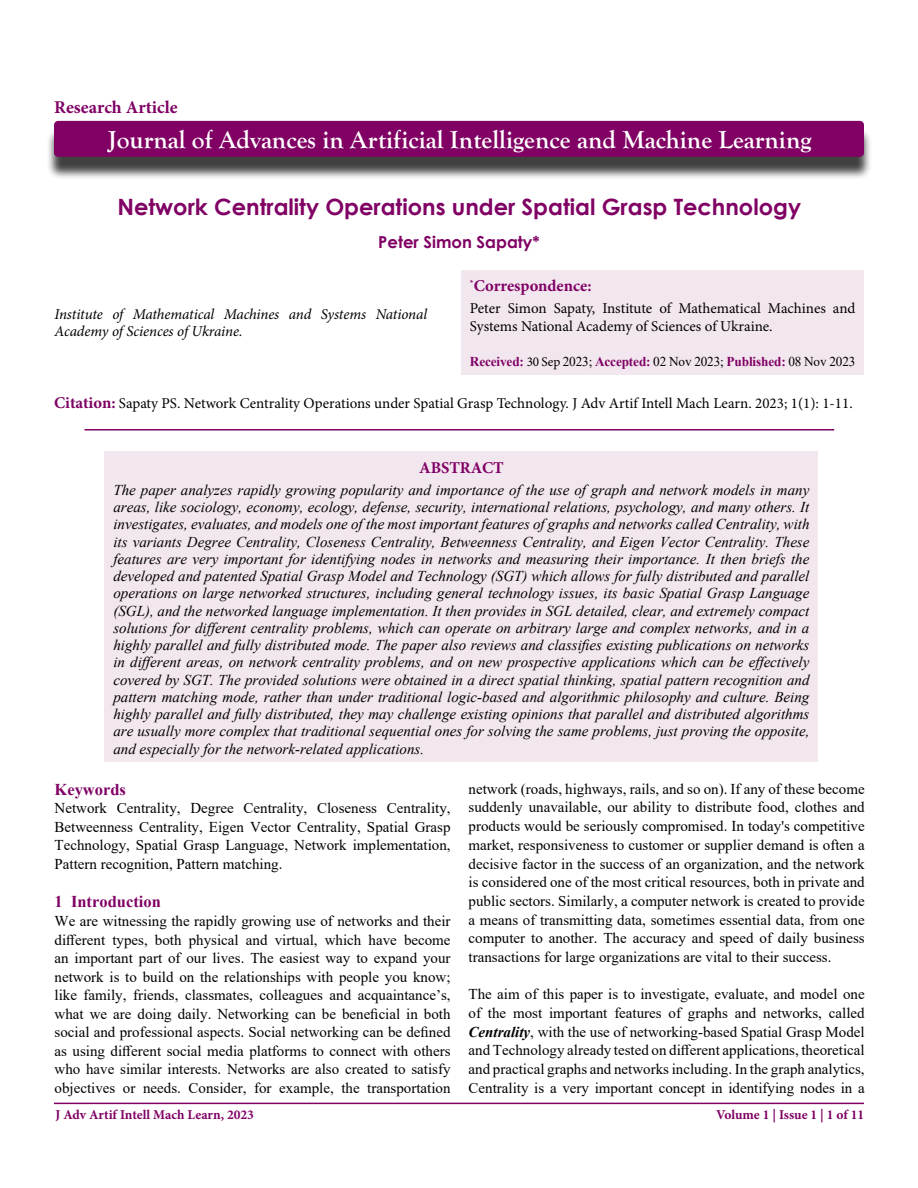
<style>
.page{position:relative;width:918px;height:1188px;background:#fff}
.page>*{position:absolute;margin:0;border:0;box-sizing:border-box;transform-origin:0 0}
.t1{font:700 25.5px "Goudy Old Style T";color:#fff}
.t2{font:700 22.5px "Century Gothic";color:#800064}
.t3{font:700 18px "Minion Pro";color:#800064}
.t4{font:700 16.5px "Minion Pro";color:#800064}
.t5{font:700 16.5px "Times New Roman";color:#800064}
.t6{font:700 16.5px "Century Gothic";color:#800064}
.t7{font:15px/18.8px "Times New Roman";color:#000;text-align:justify}
.t8{font:italic 15px/17.2px "Times New Roman";color:#000;text-align:justify}
.t9{font:15px/18px "Minion Pro";color:#000}
.t10{font:italic 15px/16.5px "Minion Pro";letter-spacing:-.01em;color:#000}
.t11{font:700 13.5px "Times New Roman";letter-spacing:-.01em;color:#800064}
.t12{font:700 13.5px "Minion Pro";color:#800064}
.s1{font-family:"Minion Pro";font-weight:400;color:#000}
.s2{font-weight:400;color:#000}
.s3{font-weight:700;font-size:16.5px;color:#800064}
.s4{font-weight:700;font-style:italic}
</style>
<div class="page">
<hr style="left:54px;top:1103px;width:810px;height:1px;background:#800064">
<div style="left:46px;top:128px;width:826px;height:52px;background:#000;opacity:.75"></div>
<div style="left:54px;top:121px;width:810px;height:36px;background:#800064;border-radius:4px"></div>
<hr style="left:85px;top:429px;width:749px;height:2px;background:#800064">
<div style="left:461px;top:270px;width:403px;height:104px;background:#f2e6ef"></div>
<div style="left:105px;top:452px;width:713px;height:310px;background:#f2e6ef"></div>
<p class="t3" style="left:54px;top:95px;width:125px">Research Article</p>
<h1 class="t1" style="left:108px;top:126px;width:705px">Journal of Advances in Artificial Intelligence and Machine Learning</h1>
<h2 class="t2" style="left:118px;top:190px;width:685px">Network Centrality Operations under Spatial Grasp Technology</h2>
<p class="t6" style="left:378px;top:230px;width:163px">Peter Simon Sapaty*</p>
<p class="t10" style="left:55px;top:306px;width:374px">Institute of Mathematical Machines and Systems National<br>Academy of Sciences of Ukraine.</p>
<p class="t4" style="left:470px;top:274px;width:123px"><sup>*</sup>Correspondence:</p>
<p class="t9" style="left:470px;top:300px;width:387px">Peter Simon Sapaty, Institute of Mathematical Machines and<br>Systems National Academy of Sciences of Ukraine.</p>
<p class="t11" style="left:470px;top:352px;width:387px">Received: <span class="s1">30 Sep</span> <span class="s2">2023;</span> Accepted: <span class="s2">02 Nov 2023;</span> Published: <span class="s2">08 Nov 2023</span></p>
<p class="t9" style="left:54px;top:394px;width:800px"><span class="s3">Citation:</span> Sapaty PS. Network Centrality Operations under Spatial Grasp Technology. J Adv Artif Intell Mach Learn. 2023; 1(1): 1-11.</p>
<p class="t4" style="left:419px;top:456px;width:86px">ABSTRACT</p>
<p class="t8" style="left:113px;top:481px;width:698px">The paper analyzes rapidly growing popularity and importance of the use of graph and network models in many areas, like sociology, economy, ecology, defense, security, international relations, psychology, and many others. It investigates, evaluates, and models one of the most important features of graphs and networks called Centrality, with its variants Degree Centrality, Closeness Centrality, Betweenness Centrality, and Eigen Vector Centrality. These features are very important for identifying nodes in networks and measuring their importance. It then briefs the developed and patented Spatial Grasp Model and Technology (SGT) which allows for fully distributed and parallel operations on large networked structures, including general technology issues, its basic Spatial Grasp Language (SGL), and the networked language implementation. It then provides in SGL detailed, clear, and extremely compact solutions for different centrality problems, which can operate on arbitrary large and complex networks, and in a highly parallel and fully distributed mode. The paper also reviews and classifies existing publications on networks in different areas, on network centrality problems, and on new prospective applications which can be effectively covered by SGT. The provided solutions were obtained in a direct spatial thinking, spatial pattern recognition and pattern matching mode, rather than under traditional logic-based and algorithmic philosophy and culture. Being highly parallel and fully distributed, they may challenge existing opinions that parallel and distributed algorithms are usually more complex that traditional sequential ones for solving the same problems, just proving the opposite, and especially for the network-related applications.</p>
<p class="t5" style="left:55px;top:777px;width:73px">Keywords</p>
<p class="t7" style="left:55px;top:798px;width:398px">Network Centrality, Degree Centrality, Closeness Centrality, Betweenness Centrality, Eigen Vector Centrality, Spatial Grasp Technology, Spatial Grasp Language, Network implementation, Pattern recognition, Pattern matching.</p>
<p class="t5" style="left:55px;top:890px;width:108px">1 Introduction</p>
<p class="t7" style="left:55px;top:911px;width:398px">We are witnessing the rapidly growing use of networks and their different types, both physical and virtual, which have become an important part of our lives. The easiest way to expand your network is to build on the relationships with people you know; like family, friends, classmates, colleagues and acquaintance’s, what we are doing daily. Networking can be beneficial in both social and professional aspects. Social networking can be defined as using different social media platforms to connect with others who have similar interests. Networks are also created to satisfy objectives or needs. Consider, for example, the transportation</p>
<p class="t7" style="left:469px;top:779px;width:398px">network (roads, highways, rails, and so on). If any of these become suddenly unavailable, our ability to distribute food, clothes and products would be seriously compromised. In today's competitive market, responsiveness to customer or supplier demand is often a decisive factor in the success of an organization, and the network is considered one of the most critical resources, both in private and public sectors. Similarly, a computer network is created to provide a means of transmitting data, sometimes essential data, from one computer to another. The accuracy and speed of daily business transactions for large organizations are vital to their success.</p>
<p class="t7" style="left:469px;top:984px;width:398px">The aim of this paper is to investigate, evaluate, and model one of the most important features of graphs and networks, called <span class="s4">Centrality</span>, with the use of networking-based Spatial Grasp Model and Technology already tested on different applications, theoretical and practical graphs and networks including. In the graph analytics, Centrality is a very important concept in identifying nodes in a</p>
<p class="t12" style="left:55px;top:1105px;width:200px">J Adv Artif Intell Mach Learn, 2023</p>
<p class="t12" style="left:716px;top:1106px;width:150px">Volume 1 | Issue 1 | 1 of 11</p>
</div>
